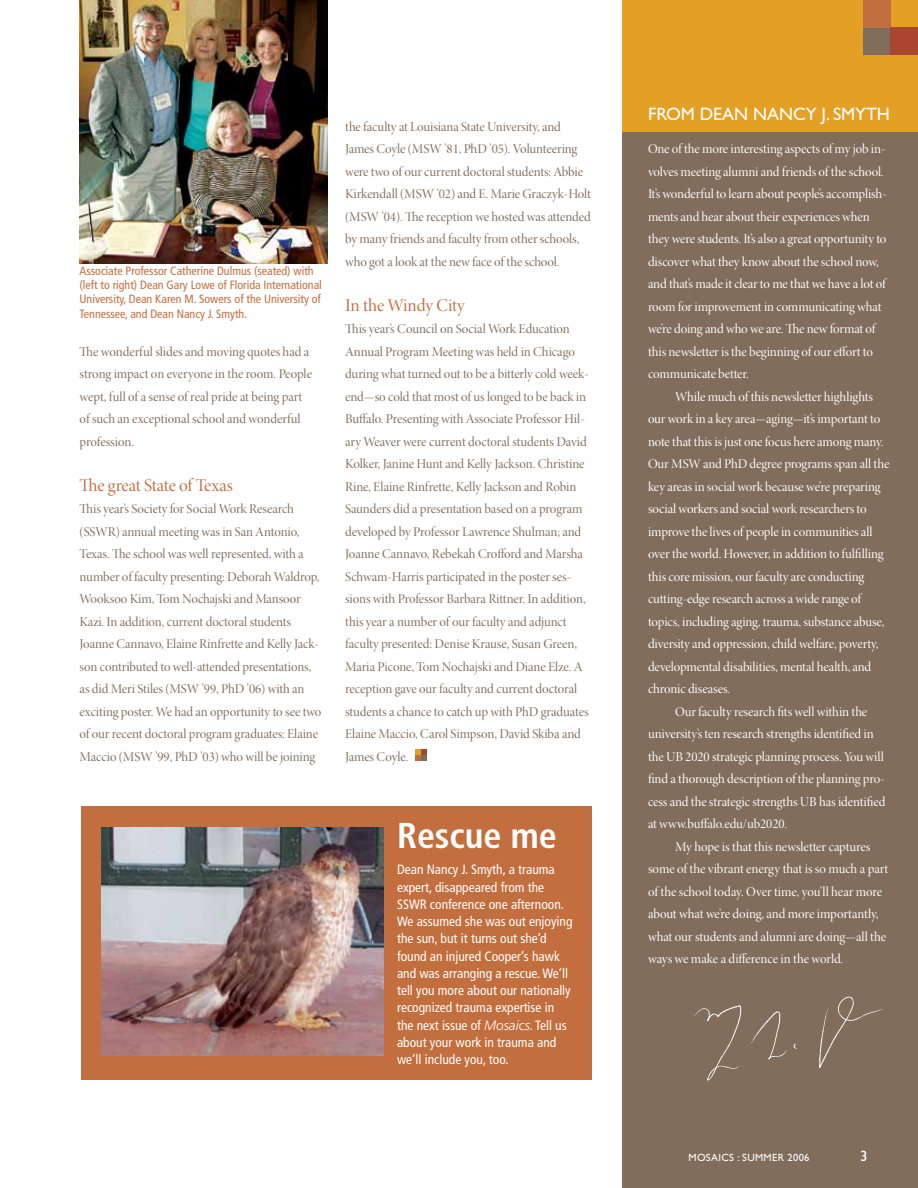
<style>
.page{position:relative;width:918px;height:1188px;background:#fff}
.page>*{position:absolute;margin:0;border:0;box-sizing:border-box;transform-origin:0 0}
.t1{font:700 condensed 36px "Frutiger LT Std";color:#fff}
.t2{font:18px "Minion Pro Disp";letter-spacing:-.01em;color:#c26e3e}
.t3{font:18px "Gill Sans Std";letter-spacing:-.005em;color:#fff}
.t4{font:15px "Gill Sans Std";color:#fff}
.t5{font:13.5px/22.5px "Minion Pro Disp";letter-spacing:-.005em;color:#816d5c}
.t6{font:13.5px/22.5px "Minion Pro Disp";letter-spacing:-.01em;color:#fff}
.t7{font:condensed 13.5px/17.2px "Frutiger LT Std";color:#fff}
.t8{font:condensed 12px/14.4px "Frutiger LT Std";color:#c26e3e}
.t9{font:10.5px "Gill Sans Std";letter-spacing:.03em;color:#fff}
.s1{font-weight:300;font-style:italic;font-stretch:normal}
</style>
<div class="page">
<div style="left:81px;top:806px;width:511px;height:274px;background:#c26e3e"></div>
<div style="left:622px;top:0;width:296px;height:1188px;background:#816d5c"></div>
<div style="left:622px;top:0;width:296px;height:131px;background:#e4a024"></div>
<svg style="left:415px;top:750px;width:11px;height:10px"></svg>
<img style="left:80px;top:0;width:247px;height:264px">
<img style="left:101px;top:827px;width:282px;height:229px">
<div style="left:863px;top:28px;width:27px;height:27px;background:#816d5c"></div>
<div style="left:863px;top:0;width:27px;height:28px;background:#c26e3e"></div>
<div style="left:890px;top:28px;width:28px;height:27px;background:#aa4630"></div>
<svg style="left:751px;top:1011px;width:36px;height:49px"></svg>
<svg style="left:819px;top:997px;width:64px;height:71px"></svg>
<svg style="left:693px;top:1005px;width:49px;height:76px"></svg>
<p class="t8" style="left:80px;top:263px;width:244px">Associate Professor Catherine Dulmus (seated) with (left to right) Dean Gary Lowe of Florida International University, Dean Karen M. Sowers of the University of Tennessee, and Dean Nancy J. Smyth.</p>
<p class="t5" style="left:80px;top:340px;width:234px">The wonderful slides and moving quotes had a strong impact on everyone in the room. People wept, full of a sense of real pride at being part of such an exceptional school and wonderful profession.</p>
<h2 class="t2" style="left:80px;top:474px;width:155px">The great State of Texas</h2>
<p class="t5" style="left:80px;top:498px;width:243px">This year’s Society for Social Work Research (SSWR) annual meeting was in San Antonio, Texas. The school was well represented, with a number of faculty presenting: Deborah Waldrop, Wooksoo Kim, Tom Nochajski and Mansoor Kazi. In addition, current doctoral students Joanne Cannavo, Elaine Rinfrette and Kelly Jack&shy;son contributed to well-attended presentations, as did Meri Stiles (MSW ’99, PhD ’06) with an exciting poster. We had an opportunity to see two of our recent doctoral program graduates: Elaine Maccio (MSW ’99, PhD ’03) who will be joining</p>
<p class="t5" style="left:345px;top:115px;width:247px">the faculty at Louisiana State University, and James Coyle (MSW ’81, PhD ’05). Volunteering were two of our current doctoral students: Abbie Kirkendall (MSW ’02) and E. Marie Graczyk-Holt (MSW ’04). The reception we hosted was attended by many friends and faculty from other schools, who got a look at the new face of the school.</p>
<h2 class="t2" style="left:345px;top:294px;width:121px">In the Windy City</h2>
<p class="t5" style="left:345px;top:318px;width:245px">This year’s Council on Social Work Education Annual Program Meeting was held in Chicago during what turned out to be a bitterly cold week&shy;end—so cold that most of us longed to be back in Buffalo. Presenting with Associate Professor Hil&shy;ary Weaver were current doctoral students David Kolker, Janine Hunt and Kelly Jackson. Christine Rine, Elaine Rinfrette, Kelly Jackson and Robin Saunders did a presentation based on a program developed by Professor Lawrence Shulman; and Joanne Cannavo, Rebekah Crofford and Marsha Schwam-Harris participated in the poster ses&shy;sions with Professor Barbara Rittner. In addition, this year a number of our faculty and adjunct faculty presented: Denise Krause, Susan Green, Maria Picone, Tom Nochajski and Diane Elze. A reception gave our faculty and current doctoral students a chance to catch up with PhD graduates Elaine Maccio, Carol Simpson, David Skiba and James Coyle.</p>
<h1 class="t1" style="left:397px;top:814px;width:161px">Rescue me</h1>
<p class="t7" style="left:397px;top:861px;width:177px">Dean Nancy J. Smyth, a trauma expert, disappeared from the<br>SSWR conference one afternoon.<br>We assumed she was out enjoying the sun, but it turns out she’d found an injured Cooper’s hawk and was arranging a rescue. We’ll tell you more about our nationally recognized trauma expertise in the next issue of <span class="s1">Mosaics</span>. Tell us about your work in trauma and we’ll include you, too.</p>
<h2 class="t3" style="left:648px;top:104px;width:243px">FROM DEAN NANCY J. SMYTH</h2>
<p class="t6" style="left:648px;top:138px;width:240px">One of the more interesting aspects of my job in&shy;volves meeting alumni and friends of the school.<br>It’s wonderful to learn about people’s accomplish&shy;ments and hear about their experiences when they were students. It’s also a great opportunity to discover what they know about the school now, and that’s made it clear to me that we have a lot of room for improvement in communicating what we’re doing and who we are. The new format of this newsletter is the beginning of our effort to communicate better.</p>
<p class="t6" style="left:675px;top:385px;width:200px">While much of this newsletter highlights</p>
<p class="t6" style="left:648px;top:408px;width:234px">our work in a key area—aging—it’s important to</p>
<p class="t6" style="left:648px;top:430px;width:237px">note that this is just one focus here among many.</p>
<p class="t6" style="left:648px;top:453px;width:243px">Our MSW and PhD degree programs span all the</p>
<p class="t6" style="left:648px;top:475px;width:234px">key areas in social work because we’re preparing</p>
<p class="t6" style="left:648px;top:498px;width:220px">social workers and social work researchers to</p>
<p class="t6" style="left:648px;top:520px;width:226px">improve the lives of people in communities all</p>
<p class="t6" style="left:648px;top:543px;width:237px">over the world. However, in addition to fulfilling</p>
<p class="t6" style="left:648px;top:565px;width:218px">this core mission, our faculty are conducting</p>
<p class="t6" style="left:648px;top:588px;width:215px">cutting-edge research across a wide range of</p>
<p class="t6" style="left:648px;top:610px;width:238px">topics, including aging, trauma, substance abuse,</p>
<p class="t6" style="left:648px;top:633px;width:232px">diversity and oppression, child welfare, poverty,</p>
<p class="t6" style="left:648px;top:655px;width:225px">developmental disabilities, mental health, and</p>
<p class="t6" style="left:648px;top:678px;width:84px">chronic diseases.</p>
<p class="t6" style="left:675px;top:700px;width:194px">Our faculty research fits well within the</p>
<p class="t6" style="left:648px;top:723px;width:227px">university’s ten research strengths identified in</p>
<p class="t6" style="left:648px;top:745px;width:237px">the UB 2020 strategic planning process. You will</p>
<p class="t6" style="left:648px;top:768px;width:238px">find a thorough description of the planning pro-</p>
<p class="t6" style="left:648px;top:790px;width:239px">cess and the strategic strengths UB has identified</p>
<p class="t6" style="left:648px;top:813px;width:141px">at www.buffalo.edu/ub2020.</p>
<p class="t6" style="left:675px;top:835px;width:197px">My hope is that this newsletter captures</p>
<p class="t6" style="left:648px;top:858px;width:242px">some of the vibrant energy that is so much a part</p>
<p class="t6" style="left:648px;top:880px;width:236px">of the school today. Over time, you’ll hear more</p>
<p class="t6" style="left:648px;top:903px;width:232px">about what we’re doing, and more importantly,</p>
<p class="t6" style="left:648px;top:925px;width:240px">what our students and alumni are doing—all the</p>
<p class="t6" style="left:648px;top:948px;width:197px">ways we make a difference in the world.</p>
<p class="t9" style="left:688px;top:1151px;width:123px">MOSAICS : SUMMER 2006</p>
<p class="t4" style="left:860px;top:1148px;width:9px">3</p>
</div>
